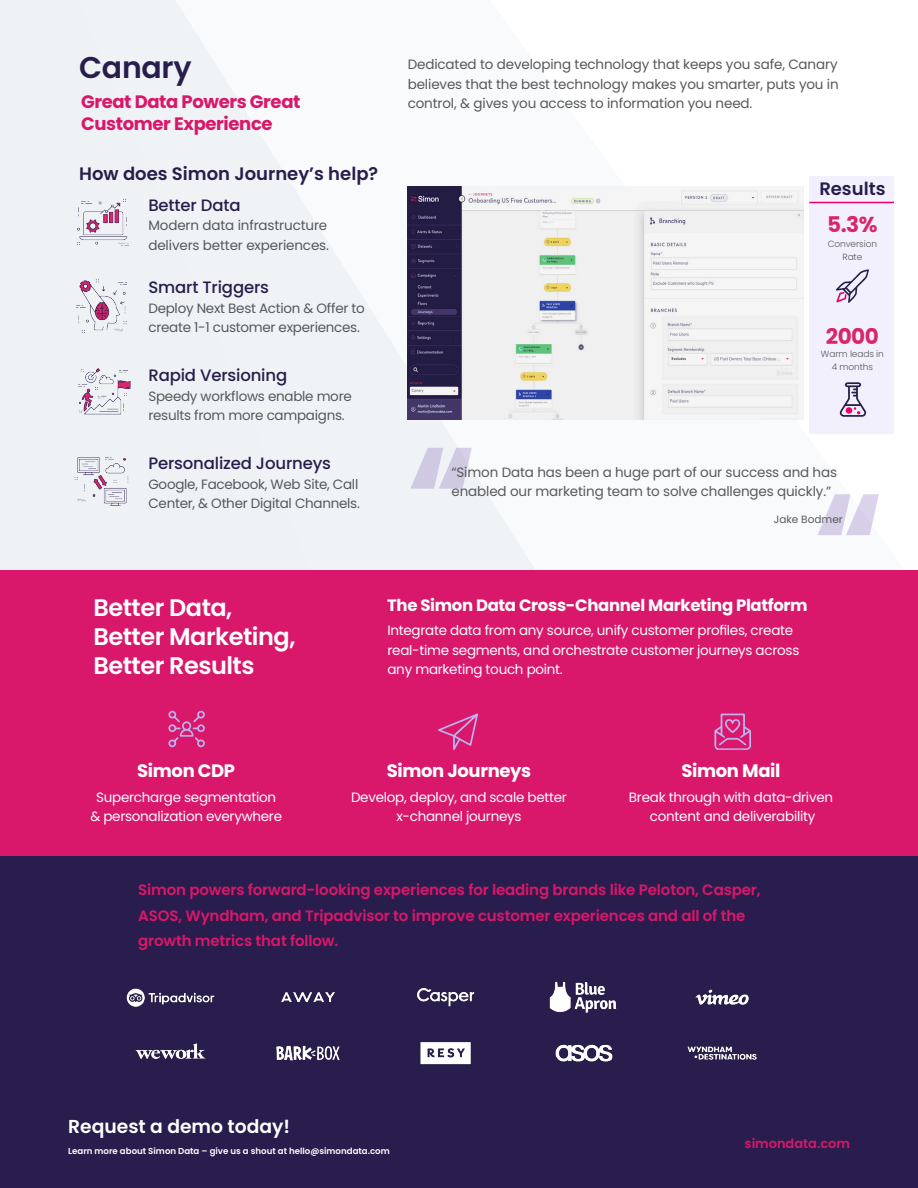
<style>
.page{position:relative;width:918px;height:1188px;background:#fff}
.page>*{position:absolute;margin:0;border:0;box-sizing:border-box;transform-origin:0 0}
.t1{font:600 30px "Poppins";letter-spacing:-.01em;color:#281d4c}
.t2{font:600 24px/28.8px "Poppins";letter-spacing:-.02em;color:#fff}
.Paragraph_Style_1_co{font:700 21.6px "Poppins";color:#d9266b}
.t3{font:600 18.75px "Poppins";color:#fff}
.t4{font:700 18px/21.6px "Poppins";letter-spacing:-.02em;color:#d9176b}
.t5{font:600 18px "Poppins";color:#281d4c}
.t6{font:700 18px "Poppins";letter-spacing:-.02em;color:#fff}
.t7{font:500 16.5px "Poppins";letter-spacing:-.01em;color:#281d4c}
.t8{font:700 16.5px "Poppins";letter-spacing:-.02em;color:#fff}
.t9{font:600 15px/25.5px "Poppins";letter-spacing:-.01em;color:#d9176b}
.t10{font:13.5px/19.5px "Poppins";letter-spacing:-.02em;color:#57585a}
.t11{font:13.5px/19.5px "Poppins";letter-spacing:-.02em;color:#fff;text-align:center}
.t12{font:13.5px/19.5px "Poppins";letter-spacing:-.01em;color:#58595b}
.t13{font:600 12.9px "Poppins";color:#d9176b}
.t14{font:10.5px "Poppins";color:#58595b}
.Paragraph_Style_1_co-2{font:300 9px/13px "Poppins";letter-spacing:-.01em;color:#57585a;text-align:center}
.t15{font:600 8.7px "Poppins";color:#fff}
</style>
<div class="page">
<div style="left:0;top:856px;width:918px;height:332px;background:#281d4c"></div>
<img style="left:543px;top:1031px;width:82px;height:43px">
<img style="left:118px;top:974px;width:104px;height:47px">
<img style="left:126px;top:1029px;width:89px;height:46px">
<img style="left:678px;top:974px;width:89px;height:47px">
<img style="left:416px;top:1037px;width:59px;height:31px">
<div style="left:263px;top:974px;width:90px;height:47px;background:#281d4c"></div>
<img style="left:270px;top:1039px;width:76px;height:27px">
<img style="left:401px;top:974px;width:89px;height:47px">
<img style="left:678px;top:1029px;width:89px;height:47px">
<img style="left:540px;top:975px;width:86px;height:45px">
<svg style="left:0;top:0;width:894px;height:570px;fill:#f1f3fb"></svg>
<div style="left:0;top:570px;width:918px;height:286px;background:#d9176b"></div>
<img style="left:65px;top:193px;width:74px;height:61px">
<img style="left:65px;top:276px;width:74px;height:61px">
<img style="left:65px;top:362px;width:74px;height:62px">
<img style="left:68px;top:451px;width:74px;height:61px">
<svg style="left:836px;top:269px;width:33px;height:34px"></svg>
<hr style="left:809px;top:202px;width:85px;height:1px;background:#e8006b">
<img style="left:408px;top:186px;width:396px;height:234px">
<svg style="left:410px;top:448px;width:62px;height:41px"></svg>
<svg style="left:818px;top:494px;width:61px;height:41px"></svg>
<svg style="left:840px;top:382px;width:27px;height:35px"></svg>
<svg style="left:168px;top:710px;width:37px;height:38px"></svg>
<svg style="left:714px;top:714px;width:37px;height:36px"></svg>
<svg style="left:438px;top:714px;width:40px;height:36px"></svg>
<svg style="left:800px;top:417px;width:4px;height:3px"></svg>
<p class="t1" style="left:79px;top:50px;width:114px">Canary</p>
<p class="t4" style="left:81px;top:91px;width:221px">Great Data Powers Great<br>Customer Experience</p>
<p class="t5" style="left:79px;top:163px;width:300px">How does Simon Journey’s help?</p>
<p class="t7" style="left:148px;top:195px;width:94px">Better Data</p>
<p class="t10" style="left:148px;top:216px;width:182px">Modern data infrastructure delivers better experiences.</p>
<p class="t7" style="left:148px;top:278px;width:122px">Smart Triggers</p>
<p class="t10" style="left:148px;top:299px;width:218px">Deploy Next Best Action &amp; Offer to create 1-1 customer experiences.</p>
<p class="t7" style="left:148px;top:366px;width:140px">Rapid Versioning</p>
<p class="t10" style="left:148px;top:386px;width:205px">Speedy workflows enable more results from more campaigns.</p>
<p class="t7" style="left:148px;top:454px;width:184px">Personalized Journeys</p>
<p class="t10" style="left:148px;top:474px;width:213px">Google, Facebook, Web Site, Call<br>Center, &amp; Other Digital Channels.</p>
<p class="t10" style="left:408px;top:55px;width:433px;text-align:justify">Dedicated to developing technology that keeps you safe, Canary believes that the best technology makes you smarter, puts you in control, &amp; gives you access to information you need.</p>
<p class="t5" style="left:819px;top:178px;width:68px">Results</p>
<p class="Paragraph_Style_1_co" style="left:827px;top:212px;width:52px">5.3%</p>
<p class="Paragraph_Style_1_co-2" style="left:828px;top:237px;width:51px">Conversion<br>Rate</p>
<p class="Paragraph_Style_1_co" style="left:826px;top:324px;width:54px">2000</p>
<p class="Paragraph_Style_1_co-2" style="left:821px;top:347px;width:64px">Warm leads in<br>4 months</p>
<p class="t12" style="left:452px;top:462px;width:387px">“Simon Data has been a huge part of our success and has enabled our marketing team to solve challenges quickly.”</p>
<p class="t14" style="left:774px;top:514px;width:70px">Jake Bodmer</p>
<p class="t2" style="left:93px;top:594px;width:203px">Better Data,<br>Better Marketing,<br>Better Results</p>
<p class="t8" style="left:387px;top:596px;width:422px">The Simon Data Cross-Channel Marketing Platform</p>
<p class="t11" style="left:387px;top:621px;width:413px;text-align:left">Integrate data from any source, unify customer profiles, create real-time segments, and orchestrate customer journeys across any marketing touch point.</p>
<p class="t6" style="left:137px;top:760px;width:100px">Simon CDP</p>
<p class="t6" style="left:387px;top:760px;width:146px">Simon Journeys</p>
<p class="t6" style="left:682px;top:760px;width:100px">Simon Mail</p>
<p class="t11" style="left:90px;top:787px;width:193px">Supercharge segmentation &amp; personalization everywhere</p>
<p class="t11" style="left:351px;top:787px;width:217px">Develop, deploy, and scale better x-channel journeys</p>
<p class="t11" style="left:629px;top:787px;width:206px">Break through with data-driven content and deliverability</p>
<p class="t9" style="left:138px;top:878px;width:624px">Simon powers forward-looking experiences for leading brands like Peloton, Casper,</p>
<p class="t9" style="left:138px;top:903px;width:609px">ASOS, Wyndham, and Tripadvisor to improve customer experiences and all of the growth metrics that follow.</p>
<p class="t3" style="left:68px;top:1116px;width:223px">Request a demo today!</p>
<p class="t15" style="left:68px;top:1146px;width:323px">Learn more about Simon Data – give us a shout at hello@simondata.com</p>
<p class="t13" style="left:745px;top:1136px;width:107px">simondata.com</p>
</div>
